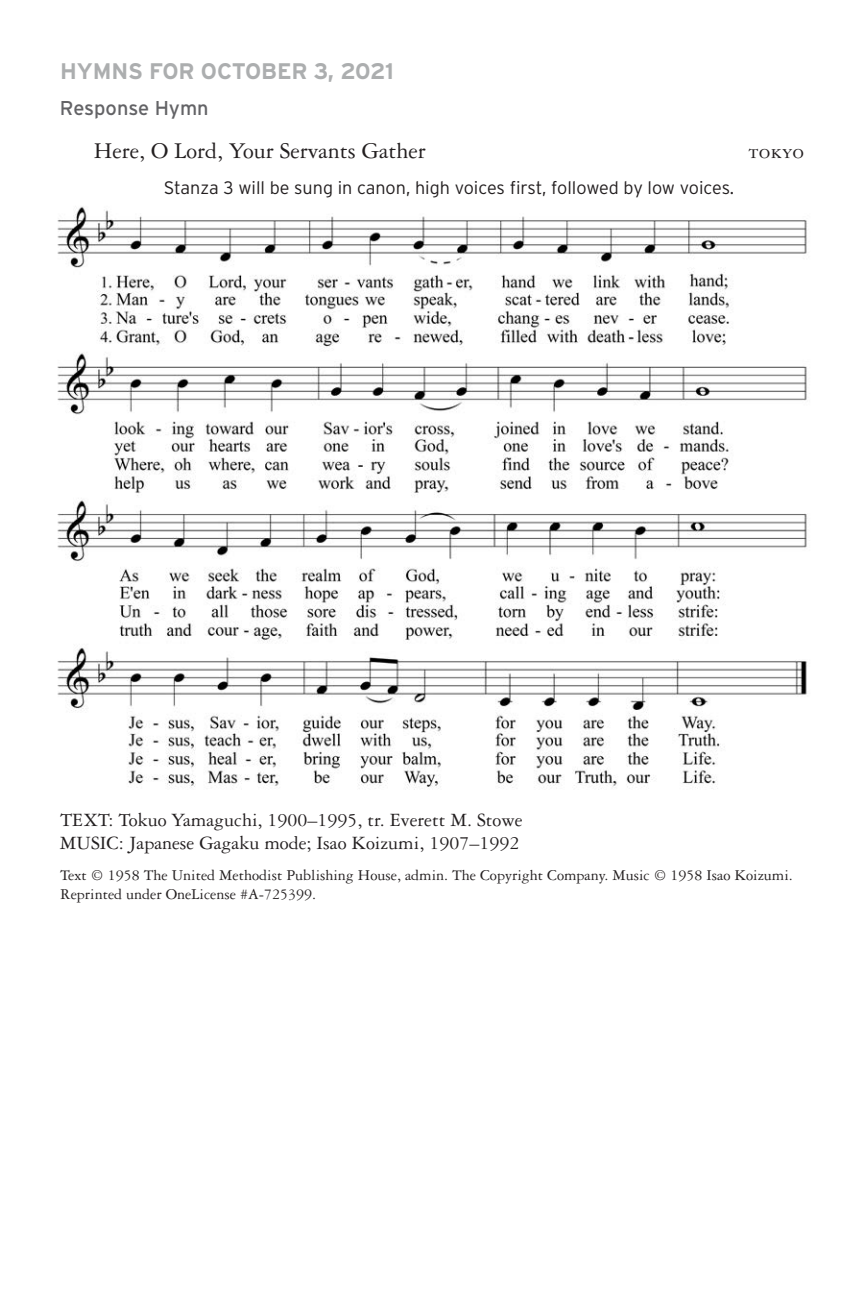
<style>
.page{position:relative;width:864px;height:1296px;background:#fff}
.page>*{position:absolute;margin:0;border:0;box-sizing:border-box;transform-origin:0 0}
.Body_Style{font:24px "Garamond 3 LT Std";color:#231f20}
.Header_1{font:700 22.6px "Interstate";letter-spacing:-.005em;color:#acaeaf}
.Body_Style-2{font:20px/23px "Garamond 3 LT Std";color:#231f20}
.Header_2{font:20px "Interstate";color:#636366}
.Body_Style-3{font:300 18px "Interstate";color:#231f20}
.Body_Style-4{font:16px/19px "Garamond 3 LT Std";color:#231f20}
</style>
<div class="page">
<img style="left:57px;top:206px;width:750px;height:584px">
<p class="Header_1" style="left:60px;top:58px;width:335px">HYMNS FOR OCTOBER 3, 2021</p>
<p class="Header_2" style="left:60px;top:97px;width:150px">Response Hymn</p>
<p class="Body_Style" style="left:94px;top:138px;width:333px">Here, O Lord, Your Servants Gather</p>
<p class="Body_Style-2" style="left:749px;top:140px;width:57px">tokyo</p>
<p class="Body_Style-3" style="left:164px;top:177px;width:572px">Stanza 3 will be sung in canon, high voices first, followed by low voices.</p>
<p class="Body_Style-2" style="left:60px;top:809px;width:464px">TEXT: Tokuo Yamaguchi, 1900–1995, tr. Everett M. Stowe<br>MUSIC: Japanese Gagaku mode; Isao Koizumi, 1907–1992</p>
<p class="Body_Style-4" style="left:60px;top:866px;width:734px">Text © 1958 The United Methodist Publishing House, admin. The Copyright Company. Music © 1958 Isao Koizumi.<br>Reprinted under OneLicense #A-725399.</p>
</div>
